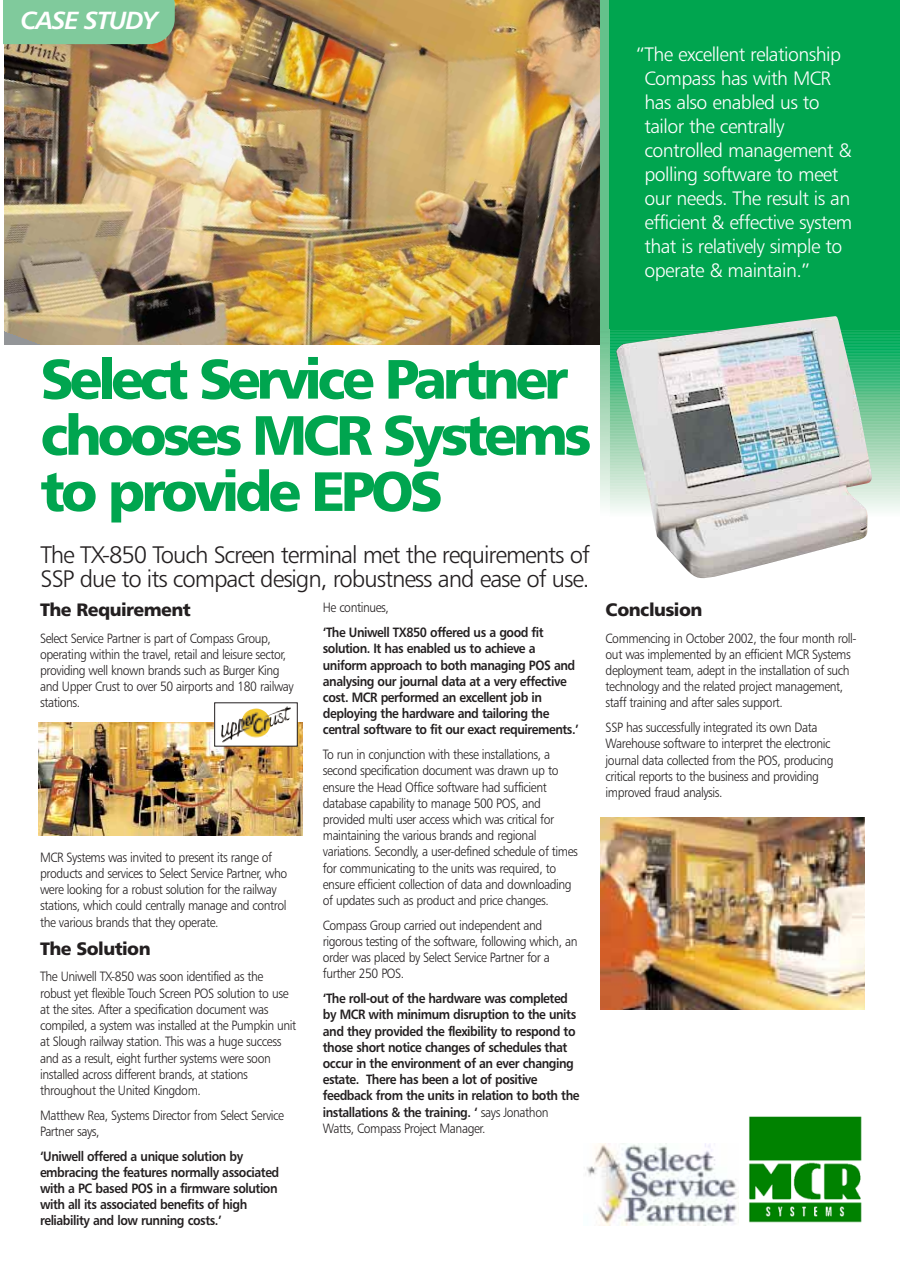
<style>
.page{position:relative;width:901px;height:1261px;background:#fff}
.page>*{position:absolute;margin:0;border:0;box-sizing:border-box;transform-origin:0 0}
.t1{font:55.5px/56.1px "Humanist 777 BT Black B";letter-spacing:-.08em;color:#00a54f}
.t2{font:24.75px "Humanist 777 BT Bold Italic B";letter-spacing:-.05em;color:#fff}
.t3{font:24px/24px "Humanist 777 BT Light B";letter-spacing:-.045em;color:#231f20}
.t4{font:19.5px/24px "Humanist 777 BT Light B";letter-spacing:-.03em;color:#fff}
.t5{font:18px "Humanist 777 BT Black B";letter-spacing:-.03em;color:#231f20}
.t6{font:13.5px/16.2px "Humanist 777 BT Light B";letter-spacing:-.035em;color:#231f20;scale:.9 1}
.t7{font:13.5px/16.2px "Humanist 777 BT Bold B";letter-spacing:-.035em;color:#231f20;scale:.9 1}
.s1{font-family:"Humanist 777 BT Light B"}
</style>
<div class="page">
<img style="left:3px;top:0;width:897px;height:1226px">
<h2 class="t2" style="left:21px;top:12px;width:139px">CASE STUDY</h2>
<p class="t4" style="left:644px;top:44px;width:209px;text-indent:-8px">“The excellent relationship<br>Compass has with MCR has also enabled us to tailor the centrally controlled management &amp; polling software to meet our needs. The result is an efficient &amp; effective system that is relatively simple to operate &amp; maintain.”</p>
<h1 class="t1" style="left:40px;top:357px;width:552px">Select Service Partner chooses MCR Systems to provide EPOS</h1>
<h3 class="t3" style="left:40px;top:545px;width:550px">The TX-850 Touch Screen terminal met the requirements of<br>SSP due to its compact design, robustness and ease of use.</h3>
<h3 class="t5" style="left:40px;top:603px;width:152px">The Requirement</h3>
<p class="t6" style="left:40px;top:631px;width:283px">Select Service Partner is part of Compass Group, operating within the travel, retail and leisure sector, providing well known brands such as Burger King and Upper Crust to over 50 airports and 180 railway stations.</p>
<p class="t6" style="left:40px;top:850px;width:276px">MCR Systems was invited to present its range of products and services to Select Service Partner, who were looking for a robust solution for the railway stations, which could centrally manage and control the various brands that they operate.</p>
<h3 class="t5" style="left:40px;top:941px;width:112px">The Solution</h3>
<p class="t6" style="left:40px;top:969px;width:286px">The Uniwell TX-850 was soon identified as the robust yet flexible Touch Screen POS solution to use at the sites. After a specification document was compiled, a system was installed at the Pumpkin unit at Slough railway station. This was a huge success and as a result, eight further systems were soon installed across different brands, at stations throughout the United Kingdom.</p>
<p class="t6" style="left:40px;top:1108px;width:272px">Matthew Rea, Systems Director from Select Service<br>Partner says,</p>
<p class="t7" style="left:40px;top:1148px;width:267px">‘Uniwell offered a unique solution by embracing the features normally associated with a PC based POS in a firmware solution with all its associated benefits of high reliability and low running costs.’</p>
<p class="t6" style="left:322px;top:601px;width:75px">He continues,</p>
<p class="t7" style="left:322px;top:625px;width:286px">‘The Uniwell TX850 offered us a good fit solution. It has enabled us to achieve a uniform approach to both managing POS and analysing our journal data at a very effective cost. MCR performed an excellent job in deploying the hardware and tailoring the central software to fit our exact requirements.’</p>
<p class="t6" style="left:322px;top:747px;width:285px">To run in conjunction with these installations, a second specification document was drawn up to ensure the Head Office software had sufficient database capability to manage 500 POS, and provided multi user access which was critical for maintaining the various brands and regional variations. Secondly, a user-defined schedule of times for communicating to the units was required, to ensure efficient collection of data and downloading of updates such as product and price changes.</p>
<p class="t6" style="left:322px;top:918px;width:284px">Compass Group carried out independent and rigorous testing of the software, following which, an order was placed by Select Service Partner for a further 250 POS.</p>
<p class="t7" style="left:322px;top:991px;width:286px">‘The roll-out of the hardware was completed by MCR with minimum disruption to the units and they provided the flexibility to respond to those short notice changes of schedules that occur in the environment of an ever changing estate. There has been a lot of positive feedback from the units in relation to both the installations &amp; the training. ‘ <span class="s1">says Jonathon</span></p>
<p class="t6" style="left:322px;top:1121px;width:182px">Watts, Compass Project Manager.</p>
<h3 class="t5" style="left:605px;top:603px;width:98px">Conclusion</h3>
<p class="t6" style="left:605px;top:631px;width:280px">Commencing in October 2002, the four month roll&shy;out was implemented by an efficient MCR Systems deployment team, adept in the installation of such technology and the related project management, staff training and after sales support.</p>
<p class="t6" style="left:605px;top:720px;width:254px">SSP has successfully integrated its own Data Warehouse software to interpret the electronic journal data collected from the POS, producing critical reports to the business and providing improved fraud analysis.</p>
</div>
